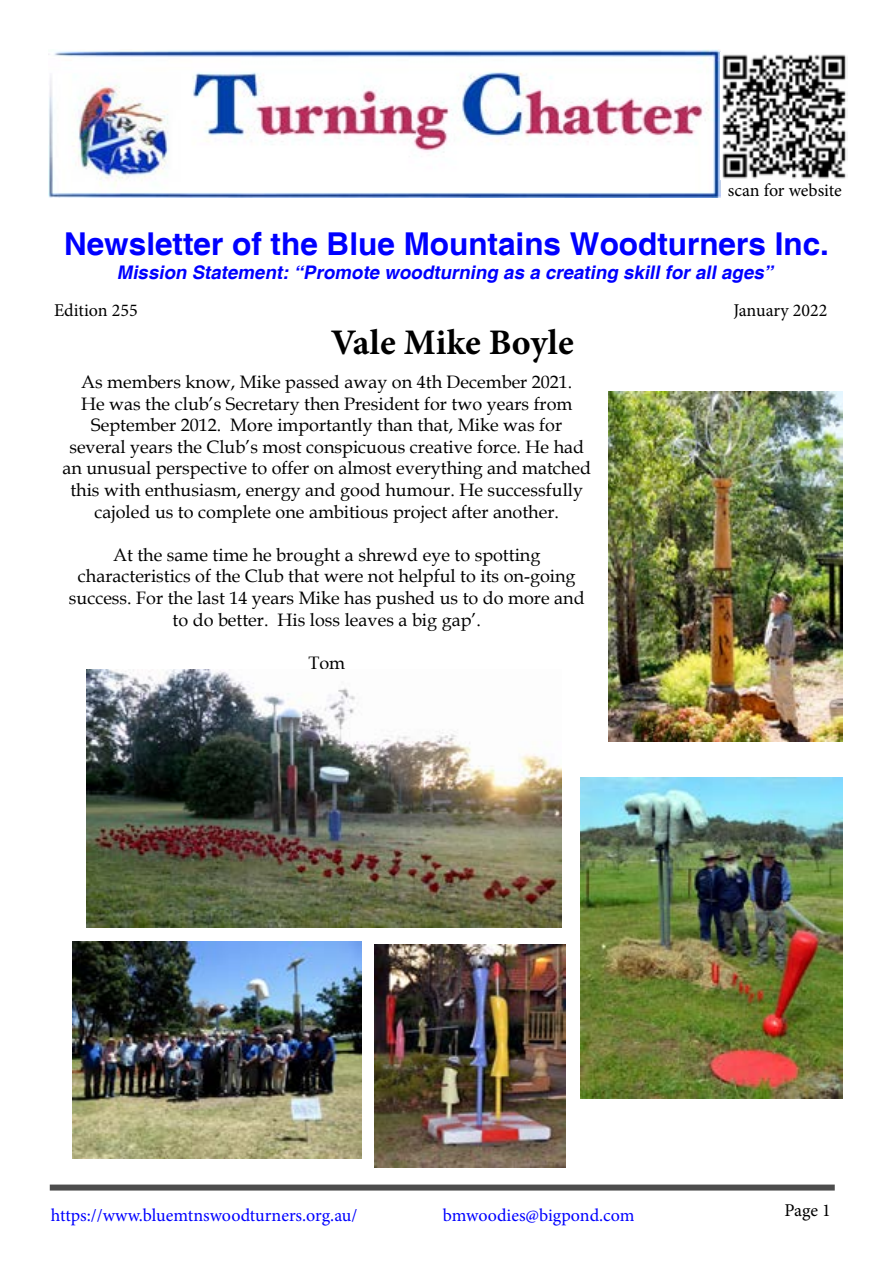
<style>
.page{position:relative;width:893px;height:1263px;background:#fff}
.page>*{position:absolute;margin:0;border:0;box-sizing:border-box;transform-origin:0 0}
.t1{font:700 36px "Minion Pro";letter-spacing:.005em;color:#000}
.t2{font:700 31.5px "Helvetica";color:#00f}
.t3{font:italic 700 18.75px "Helvetica";color:#00f}
.t4{font:18px/21.6px "Book Antiqua";color:#000;text-align:center}
.t5{font:18px "Minion Pro";letter-spacing:-.005em;color:#00f}
.t6{font:18px "Minion Pro";letter-spacing:-.005em;color:#000}
</style>
<div class="page">
<img style="left:49px;top:49px;width:671px;height:149px">
<div style="left:50px;top:1184px;width:785px;height:6px;background:#4d4d4d"></div>
<img style="left:722px;top:54px;width:124px;height:125px">
<img style="left:72px;top:941px;width:289px;height:217px">
<img style="left:374px;top:945px;width:191px;height:223px">
<img style="left:609px;top:391px;width:233px;height:350px">
<img style="left:86px;top:670px;width:475px;height:257px">
<img style="left:580px;top:777px;width:262px;height:321px">
<p class="t6" style="left:728px;top:178px;width:116px">scan for website</p>
<h2 class="t2" style="left:64px;top:225px;width:766px">Newsletter of the Blue Mountains Woodturners Inc.</h2>
<p class="t3" style="left:117px;top:261px;width:662px">Mission Statement:“Promote woodturning as a creating skillforallages”</p>
<p class="t6" style="left:54px;top:298px;width:85px">Edition 255</p>
<p class="t6" style="left:733px;top:298px;width:96px">January 2022</p>
<h1 class="t1" style="left:331px;top:317px;width:244px">Vale Mike Boyle</h1>
<p class="t4" style="left:62px;top:371px;width:530px">As members know, Mike passed away on 4th December 2021.<br>He was the club’s Secretary then President for two years from September 2012. More importantly than that, Mike was for several years the Club’s most conspicuous creative force. He had an unusual perspective to offer on almost everything and matched this with enthusiasm, energy and good humour. He successfully cajoled us to complete one ambitious project after another.</p>
<p class="t4" style="left:69px;top:543px;width:517px">At the same time he brought a shrewd eye to spotting characteristics of the Club that were not helpful to its on-going success. For the last 14 years Mike has pushed us to do more and to do better. His loss leaves a big gap’.</p>
<p class="t4" style="left:308px;top:651px;width:38px">Tom</p>
<p class="t5" style="left:51px;top:1203px;width:308px">https://www.bluemtnswoodturners.org.au/</p>
<p class="t5" style="left:443px;top:1203px;width:193px">bmwoodies@bigpond.com</p>
<p class="t6" style="left:784px;top:1198px;width:48px">Page 1</p>
</div>
